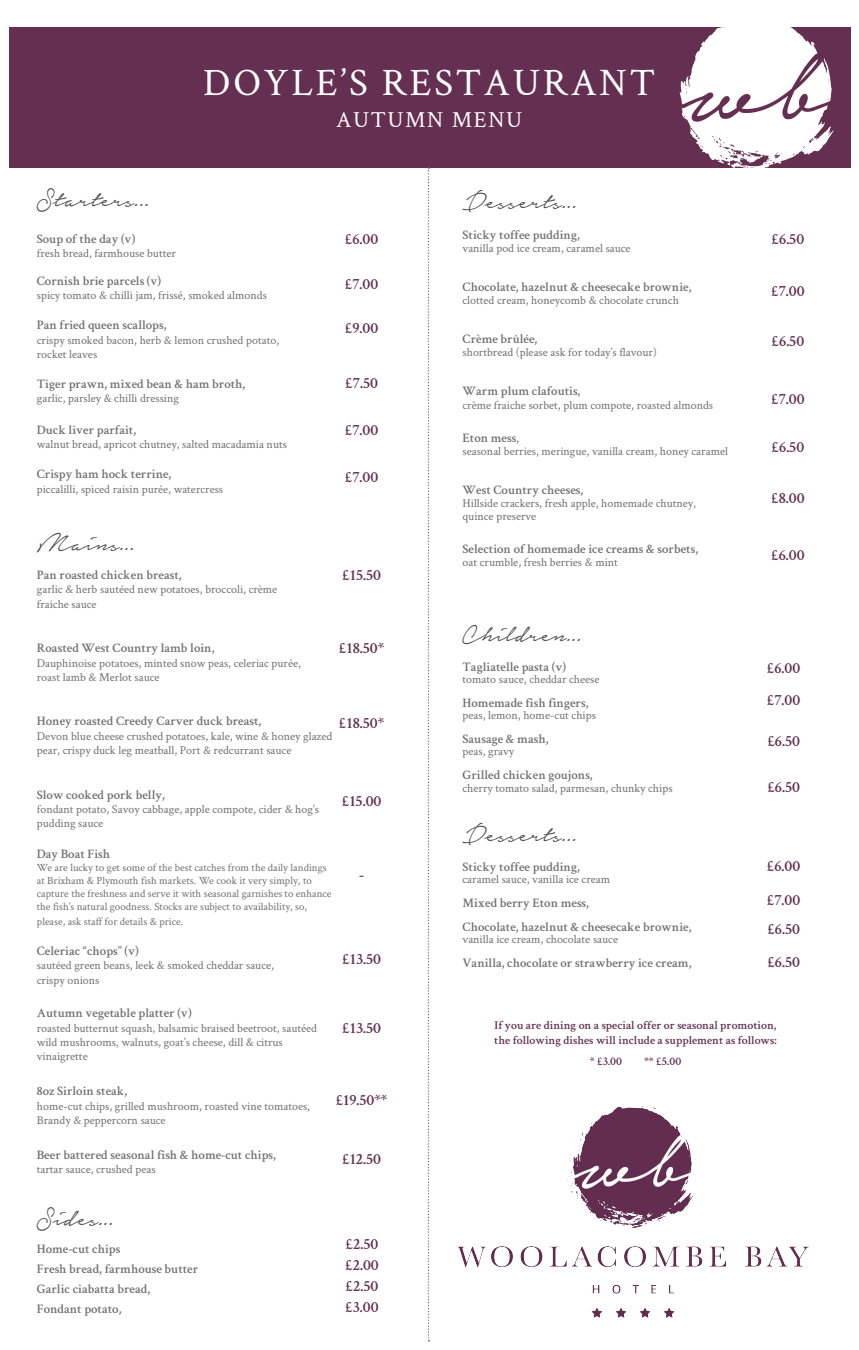
<style>
.page{position:relative;width:859px;height:1350px;background:#fff}
.page>*{position:absolute;margin:0;border:0;box-sizing:border-box;transform-origin:0 0}
.t1{font:39px "Crimson Text";letter-spacing:.07em;color:#fff}
.t2{font:33px "Notera";color:#4b4b4a}
.t3{font:23px "Crimson Text";letter-spacing:.07em;color:#fff}
.t4{font:600 16px "Crimson Text";color:#633151}
.t5{font:600 13px "Crimson Text";color:#70706f}
.t6{font:12px/14.4px "Crimson Text";color:#70706f}
.t7{font:600 12px "Crimson Text";color:#633151}
.t8{font:11px/13.2px "Crimson Text";color:#70706f}
.s1{font-size:12px}
</style>
<div class="page">
<div style="left:9px;top:27px;width:841px;height:140px;background:#642f51"></div>
<svg style="left:428px;top:167px;width:1px;height:1174px"></svg>
<img style="left:457px;top:1106px;width:351px;height:212px">
<img style="left:679px;top:27px;width:155px;height:140px">
<p class="t1" style="left:203px;top:56px;width:453px">DOYLE’S RESTAURANT</p>
<p class="t3" style="left:336px;top:104px;width:188px">AUTUMN MENU</p>
<p class="t2" style="left:37px;top:182px;width:114px">Starters...</p>
<p class="t5" style="left:37px;top:229px;width:100px">Soup of the day (v)</p>
<p class="t6" style="left:37px;top:246px;width:140px">fresh bread, farmhouse butter</p>
<p class="t5" style="left:37px;top:271px;width:126px">Cornish brie parcels (v)</p>
<p class="t6" style="left:37px;top:288px;width:232px">spicy tomato &amp; chilli jam, frissé, smoked almonds</p>
<p class="t5" style="left:37px;top:316px;width:131px">Pan fried queen scallops,</p>
<p class="t6" style="left:37px;top:332px;width:244px">crispy smoked bacon, herb &amp; lemon crushed potato,</p>
<p class="t6" style="left:37px;top:346px;width:62px">rocket leaves</p>
<p class="t5" style="left:37px;top:375px;width:210px">Tiger prawn, mixed bean &amp; ham broth,</p>
<p class="t6" style="left:37px;top:391px;width:144px">garlic, parsley &amp; chilli dressing</p>
<p class="t5" style="left:37px;top:420px;width:101px">Duck liver parfait,</p>
<p class="t6" style="left:37px;top:436px;width:252px">walnut bread, apricot chutney, salted macadamia nuts</p>
<p class="t5" style="left:37px;top:465px;width:136px">Crispy ham hock terrine,</p>
<p class="t6" style="left:37px;top:481px;width:188px">piccalilli, spiced raisin purée, watercress</p>
<p class="t2" style="left:37px;top:527px;width:100px">Mains...</p>
<p class="t5" style="left:37px;top:565px;width:146px">Pan roasted chicken breast,</p>
<p class="t6" style="left:37px;top:582px;width:242px">garlic &amp; herb sautéed new potatoes, broccoli, crème</p>
<p class="t6" style="left:37px;top:596px;width:61px">fraiche sauce</p>
<p class="t5" style="left:37px;top:639px;width:179px">Roasted West Country lamb loin,</p>
<p class="t6" style="left:37px;top:655px;width:265px">Dauphinoise potatoes, minted snow peas, celeriac purée,</p>
<p class="t6" style="left:37px;top:669px;width:124px">roast lamb &amp; Merlot sauce</p>
<p class="t5" style="left:37px;top:712px;width:226px">Honey roasted Creedy Carver duck breast,</p>
<p class="t6" style="left:37px;top:728px;width:297px">Devon blue cheese crushed potatoes, kale, wine &amp; honey glazed pear, crispy duck leg meatball, Port &amp; redcurrant sauce</p>
<p class="t5" style="left:37px;top:785px;width:129px">Slow cooked pork belly,</p>
<p class="t6" style="left:37px;top:801px;width:284px">fondant potato, Savoy cabbage, apple compote, cider &amp; hog’s pudding sauce</p>
<p class="t5" style="left:37px;top:844px;width:75px">Day Boat Fish</p>
<p class="t8" style="left:37px;top:860px;width:296px">We are lucky to get some of the best catches from the daily landings at Brixham &amp; Plymouth fish markets. We cook it very simply, to capture the freshness and serve it with seasonal garnishes to enhance the fish’s natural goodness. Stocks are subject to availability, so,</p>
<p class="t8" style="left:37px;top:914px;width:148px">please, ask staff for details &amp; price.</p>
<p class="t5" style="left:37px;top:941px;width:103px">Celeriac “chops’’ (v)</p>
<p class="t6" style="left:37px;top:957px;width:239px">sautéed green beans, leek &amp; smoked cheddar sauce,</p>
<p class="t6" style="left:37px;top:972px;width:64px">crispy onions</p>
<p class="t5" style="left:37px;top:1003px;width:156px">Autumn vegetable platter (v)</p>
<p class="t6" style="left:37px;top:1020px;width:282px">roasted butternut squash, balsamic braised beetroot, sautéed wild mushrooms, walnuts, goat’s cheese, dill &amp; citrus vinaigrette</p>
<p class="t5" style="left:37px;top:1081px;width:92px">8oz Sirloin steak,</p>
<p class="t6" style="left:37px;top:1098px;width:275px">home-cut chips, grilled mushroom, roasted vine tomatoes,<br>Brandy &amp; peppercorn sauce</p>
<p class="t5" style="left:37px;top:1145px;width:241px">Beer battered seasonal fish &amp; home-cut chips,</p>
<p class="t6" style="left:37px;top:1161px;width:120px">tartar sauce, crushed peas</p>
<p class="t4" style="left:345px;top:228px;width:35px">£6.00</p>
<p class="t4" style="left:345px;top:273px;width:35px">£7.00</p>
<p class="t4" style="left:345px;top:316px;width:35px">£9.00</p>
<p class="t4" style="left:345px;top:371px;width:34px">£7.50</p>
<p class="t4" style="left:345px;top:419px;width:35px">£7.00</p>
<p class="t4" style="left:345px;top:465px;width:35px">£7.00</p>
<p class="t4" style="left:342px;top:564px;width:40px">£15.50</p>
<p class="t4" style="left:339px;top:636px;width:47px">£18.50*</p>
<p class="t4" style="left:339px;top:711px;width:47px">£18.50*</p>
<p class="t4" style="left:342px;top:789px;width:41px">£15.00</p>
<p class="t4" style="left:359px;top:863px;width:7px">-</p>
<p class="t4" style="left:342px;top:947px;width:40px">£13.50</p>
<p class="t4" style="left:342px;top:1016px;width:40px">£13.50</p>
<p class="t4" style="left:336px;top:1088px;width:53px">£19.50**</p>
<p class="t4" style="left:342px;top:1147px;width:40px">£12.50</p>
<p class="t2" style="left:37px;top:1201px;width:79px">Sides...</p>
<p class="t5" style="left:37px;top:1239px;width:85px">Home-cut chips</p>
<p class="t5" style="left:37px;top:1259px;width:163px">Fresh bread, farmhouse butter</p>
<p class="t5" style="left:37px;top:1279px;width:115px">Garlic ciabatta bread,</p>
<p class="t5" style="left:37px;top:1299px;width:86px">Fondant potato,</p>
<p class="t4" style="left:346px;top:1232px;width:34px">£2.50</p>
<p class="t4" style="left:345px;top:1253px;width:35px">£2.00</p>
<p class="t4" style="left:346px;top:1274px;width:34px">£2.50</p>
<p class="t4" style="left:345px;top:1295px;width:35px">£3.00</p>
<p class="t2" style="left:463px;top:184px;width:116px">Desserts...</p>
<p class="t5" style="left:463px;top:225px;width:119px">Sticky toffee pudding,</p>
<p class="t6" style="left:463px;top:240px;width:170px">vanilla pod ice cream, caramel sauce</p>
<p class="t5" style="left:463px;top:277px;width:230px">Chocolate, hazelnut &amp; cheesecake brownie,</p>
<p class="t6" style="left:463px;top:292px;width:218px">clotted cream, honeycomb &amp; chocolate crunch</p>
<p class="t5" style="left:463px;top:329px;width:76px">Crème brûlée,</p>
<p class="t6" style="left:463px;top:344px;width:196px">shortbread (please ask for today’s flavour)</p>
<p class="t5" style="left:463px;top:381px;width:119px">Warm plum clafoutis,</p>
<p class="t6" style="left:463px;top:398px;width:252px">crème fraiche sorbet, plum compote, roasted almonds</p>
<p class="t5" style="left:463px;top:429px;width:58px">Eton mess<span class="s1">,</span></p>
<p class="t6" style="left:463px;top:444px;width:267px">seasonal berries, meringue, vanilla cream, honey caramel</p>
<p class="t5" style="left:463px;top:481px;width:122px">West Country cheeses,</p>
<p class="t6" style="left:463px;top:496px;width:235px">Hillside crackers, fresh apple, homemade chutney,</p>
<p class="t6" style="left:463px;top:509px;width:75px">quince preserve</p>
<p class="t5" style="left:463px;top:539px;width:237px">Selection of homemade ice creams &amp; sorbets,</p>
<p class="t6" style="left:463px;top:554px;width:157px">oat crumble, fresh berries &amp; mint</p>
<p class="t2" style="left:463px;top:618px;width:121px">Children...</p>
<p class="t5" style="left:463px;top:658px;width:105px">Tagliatelle pasta (v)</p>
<p class="t6" style="left:463px;top:671px;width:138px">tomato sauce, cheddar cheese</p>
<p class="t5" style="left:463px;top:694px;width:127px">Homemade fish fingers,</p>
<p class="t6" style="left:463px;top:707px;width:135px">peas, lemon, home-cut chips</p>
<p class="t5" style="left:463px;top:730px;width:87px">Sausage &amp; mash,</p>
<p class="t6" style="left:463px;top:743px;width:53px">peas, gravy</p>
<p class="t5" style="left:463px;top:766px;width:132px">Grilled chicken goujons,</p>
<p class="t6" style="left:463px;top:780px;width:211px">cherry tomato salad, parmesan, chunky chips</p>
<p class="t2" style="left:463px;top:818px;width:116px">Desserts...</p>
<p class="t5" style="left:463px;top:858px;width:119px">Sticky toffee pudding,</p>
<p class="t6" style="left:463px;top:871px;width:149px">caramel sauce, vanilla ice cream</p>
<p class="t5" style="left:463px;top:894px;width:128px">Mixed berry Eton mess,</p>
<p class="t5" style="left:463px;top:918px;width:230px">Chocolate, hazelnut &amp; cheesecake brownie,</p>
<p class="t6" style="left:463px;top:931px;width:157px">vanilla ice cream, chocolate sauce</p>
<p class="t5" style="left:463px;top:954px;width:230px">Vanilla, chocolate or strawberry ice cream,</p>
<p class="t4" style="left:772px;top:228px;width:34px">£6.50</p>
<p class="t4" style="left:771px;top:279px;width:35px">£7.00</p>
<p class="t4" style="left:772px;top:329px;width:34px">£6.50</p>
<p class="t4" style="left:771px;top:387px;width:35px">£7.00</p>
<p class="t4" style="left:772px;top:435px;width:34px">£6.50</p>
<p class="t4" style="left:771px;top:486px;width:35px">£8.00</p>
<p class="t4" style="left:771px;top:543px;width:35px">£6.00</p>
<p class="t4" style="left:767px;top:656px;width:35px">£6.00</p>
<p class="t4" style="left:767px;top:688px;width:35px">£7.00</p>
<p class="t4" style="left:767px;top:729px;width:34px">£6.50</p>
<p class="t4" style="left:767px;top:775px;width:34px">£6.50</p>
<p class="t4" style="left:767px;top:854px;width:35px">£6.00</p>
<p class="t4" style="left:767px;top:888px;width:35px">£7.00</p>
<p class="t4" style="left:767px;top:917px;width:34px">£6.50</p>
<p class="t4" style="left:767px;top:950px;width:34px">£6.50</p>
<p class="t7" style="left:495px;top:1017px;width:283px">If you are dining on a special offer or seasonal promotion,</p>
<p class="t7" style="left:494px;top:1031px;width:284px">the following dishes will include a supplement as follows:</p>
<p class="t7" style="left:590px;top:1052px;width:34px">* £3.00</p>
<p class="t7" style="left:644px;top:1052px;width:39px">** £5.00</p>
</div>
